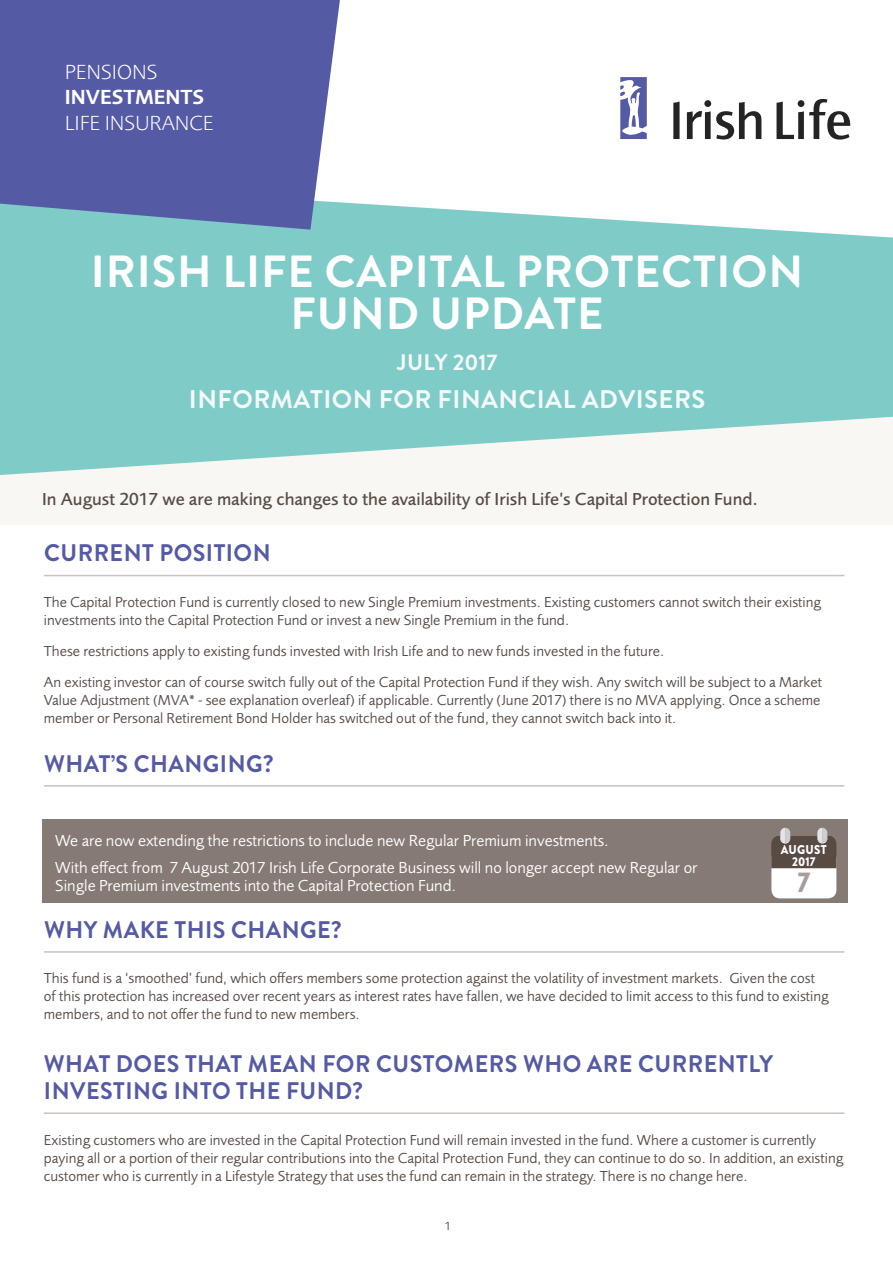
<style>
.page{position:relative;width:893px;height:1263px;background:#fff}
.page>*{position:absolute;margin:0;border:0;box-sizing:border-box;transform-origin:0 0}
.t1{font:700 45px/42px "Brandon Grotesque";letter-spacing:.02em;color:#fff;text-align:center}
.t2{font:900 28.5px "Brandon Grotesque";color:#a79d98;scale:.91 1}
.t3{font:700 25.5px "Brandon Grotesque";letter-spacing:.02em;color:#f3f9f9}
.t4{font:700 24px/27px "Brandon Grotesque";letter-spacing:.02em;color:#555aa4}
.t5{font:700 22.5px "Brandon Grotesque";color:#f3f9f9}
.t6{font:300 21.15px "Foundry Sans";color:#fff}
.t7{font:600 21.15px "Foundry Sans";color:#fff}
.t8{font:500 18px "Foundry Sans";color:#584b44}
.t9{font:16.5px/26.5px "Foundry Sans";color:#fff}
.t10{font:15px/18px "Foundry Sans";color:#584b44}
.t11{font:900 12.75px/11.4px "Brandon Grotesque";letter-spacing:.015em;color:#fff;text-align:center;scale:.91 1}
.t12{font:12px "Foundry Sans";color:#584b44}
</style>
<div class="page">
<div style="left:0;top:476px;width:893px;height:49px;background:#f8f7f3"></div>
<svg style="left:621px;top:77px;width:26px;height:62px"></svg>
<svg style="left:673px;top:102px;width:7px;height:37px"></svg>
<svg style="left:687px;top:102px;width:74px;height:38px"></svg>
<svg style="left:776px;top:99px;width:74px;height:41px"></svg>
<svg style="left:0;top:202px;width:893px;height:274px;fill:#7fcbc7"></svg>
<svg style="left:0;top:0;width:340px;height:230px;background:#5d66a9"></svg>
<hr style="left:44px;top:575px;width:800px;height:1px;background:#c9c2bf">
<hr style="left:44px;top:785px;width:800px;height:2px;background:#c9c2bf">
<hr style="left:44px;top:951px;width:800px;height:2px;background:#c9c2bf">
<hr style="left:44px;top:1112px;width:800px;height:2px;background:#c9c2bf">
<div style="left:43px;top:819px;width:805px;height:84px;background:#867a74"></div>
<div style="left:771px;top:850px;width:65px;height:48px;background:#fff;border-radius:9px"></div>
<svg style="left:771px;top:828px;width:65px;height:40px"></svg>
<h3 class="t6" style="left:65px;top:60px;width:94px">PENSIONS</h3>
<h3 class="t7" style="left:65px;top:85px;width:141px">INVESTMENTS</h3>
<h3 class="t6" style="left:65px;top:111px;width:150px">LIFE INSURANCE</h3>
<h1 class="t1" style="left:91px;top:251px;width:714px">IRISH LIFE CAPITAL PROTECTION<br>FUND UPDATE</h1>
<h3 class="t5" style="left:397px;top:347px;width:102px">JULY 2017</h3>
<h3 class="t3" style="left:189px;top:381px;width:518px">INFORMATION FOR FINANCIAL ADVISERS</h3>
<p class="t8" style="left:42px;top:488px;width:717px">In August 2017 we are making changes to the availability of Irish Life’s Capital Protection Fund.</p>
<h3 class="t4" style="left:44px;top:540px;width:228px">CURRENT POSITION</h3>
<p class="t10" style="left:44px;top:593px;width:779px">The Capital Protection Fund is currently closed to new Single Premium investments. Existing customers cannot switch their existing investments into the Capital Protection Fund or invest a new Single Premium in the fund.</p>
<p class="t10" style="left:44px;top:636px;width:780px;line-height:30.8px">These restrictions apply to existing funds invested with Irish Life and to new funds invested in the future.<br>An existing investor can of course switch fully out of the Capital Protection Fund if they wish. Any switch will be subject to a Market</p>
<p class="t10" style="left:44px;top:691px;width:778px">Value Adjustment (MVA* - see explanation overleaf) if applicable. Currently (June 2017) there is no MVA applying. Once a scheme member or Personal Retirement Bond Holder has switched out of the fund, they cannot switch back into it.</p>
<h3 class="t4" style="left:44px;top:750px;width:231px">WHAT’S CHANGING?</h3>
<p class="t9" style="left:55px;top:828px;width:644px">We are now extending the restrictions to include new Regular Premium investments.<br>With effect from 7 August 2017 Irish Life Corporate Business will no longer accept new Regular or</p>
<p class="t9" style="left:55px;top:872px;width:402px">Single Premium investments into the Capital Protection Fund.</p>
<p class="t11" style="left:781px;top:844px;width:52px">AUGUST<br>2017</p>
<h2 class="t2" style="left:797px;top:861px;width:16px">7</h2>
<h3 class="t4" style="left:44px;top:916px;width:299px">WHY MAKE THIS CHANGE?</h3>
<p class="t10" style="left:44px;top:970px;width:786px">This fund is a ‘smoothed’ fund, which offers members some protection against the volatility of investment markets. Given the cost of this protection has increased over recent years as interest rates have fallen, we have decided to limit access to this fund to existing members, and to not offer the fund to new members.</p>
<h3 class="t4" style="left:44px;top:1050px;width:731px">WHAT DOES THAT MEAN FOR CUSTOMERS WHO ARE CURRENTLY<br>INVESTING INTO THE FUND?</h3>
<p class="t10" style="left:44px;top:1131px;width:801px">Existing customers who are invested in the Capital Protection Fund will remain invested in the fund. Where a customer is currently paying all or a portion of their regular contributions into the Capital Protection Fund, they can continue to do so. In addition, an existing customer who is currently in a Lifestyle Strategy that uses the fund can remain in the strategy. There is no change here.</p>
<p class="t12" style="left:445px;top:1220px;width:8px">1</p>
</div>
